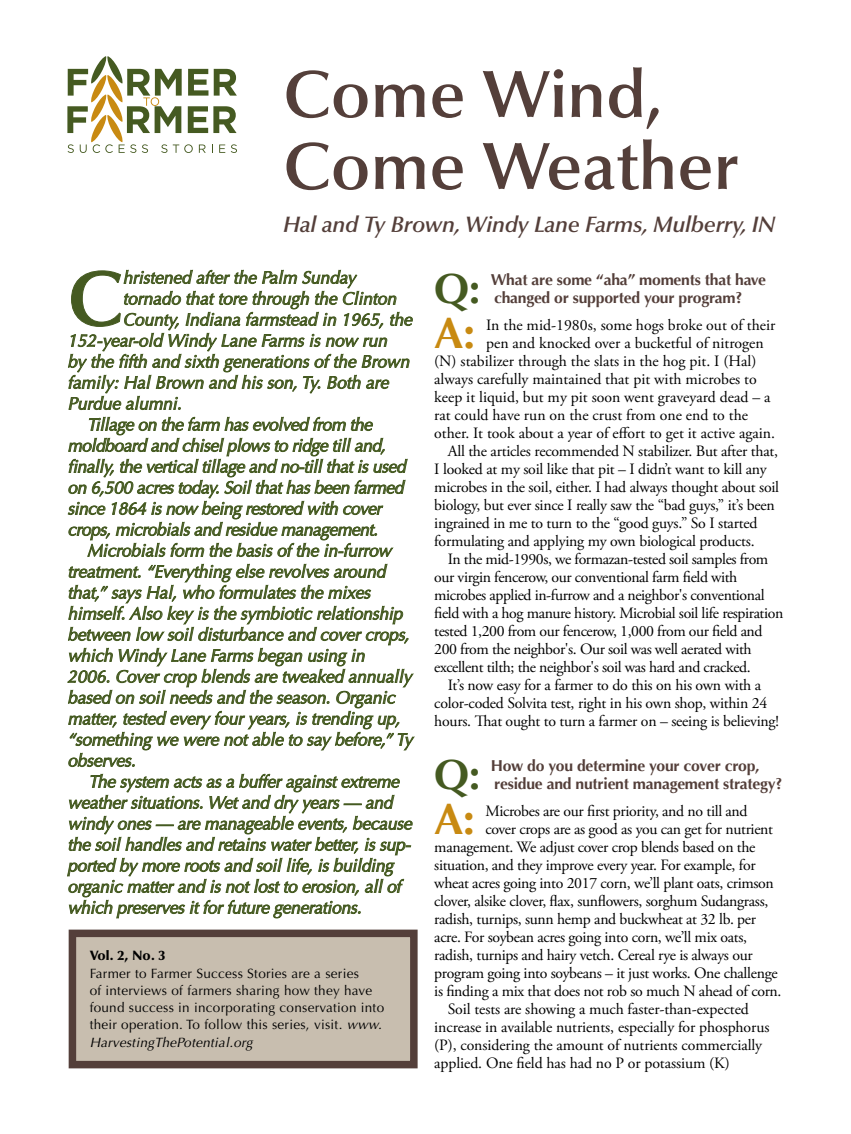
<style>
.page{position:relative;width:851px;height:1134px;background:#fff}
.page>*{position:absolute;margin:0;border:0;box-sizing:border-box;transform-origin:0 0}
.t1{font:600 78.45px "Optima";color:#455a21}
.t2{font:600 67.5px/72px "Optima";color:#543f3a}
.t3{font:700 44.1px "Optima";color:#c88a12}
.t4{font:700 42px "Optima";color:#455a21}
.t5{font:italic 600 22.5px "Optima";letter-spacing:-.01em;color:#543f3a}
.t6{font:italic 17.25px "Optima";letter-spacing:-.005em;color:#455a21}
.t7{font:15.75px "Adobe Garamond Pro";letter-spacing:-.015em;color:#000}
.t8{font:700 15.75px/18px "Optima";letter-spacing:-.015em;color:#543f3a}
.t9{font:13.5px/17.2px "Optima";letter-spacing:.02em;color:#000}
.t10{font:900 13.5px "Optima";color:#000}
.s1{font-style:italic}
</style>
<div class="page">
<svg style="left:67px;top:56px;width:170px;height:97px"></svg>
<svg style="left:68px;top:270px;width:345px;height:140px"></svg>
<svg style="left:67px;top:417px;width:341px;height:140px"></svg>
<svg style="left:67px;top:564px;width:347px;height:203px"></svg>
<svg style="left:67px;top:774px;width:346px;height:145px"></svg>
<div style="left:72px;top:933px;width:342px;height:132px;background:#c8beaf"></div>
<div style="left:69px;top:930px;width:348px;height:138px;border:8px solid #543f3a"></div>
<h2 class="t2" style="left:283px;top:59px;width:457px">Come Wind,<br>Come Weather</h2>
<h3 class="t5" style="left:283px;top:211px;width:494px">Hal and Ty Brown, Windy Lane Farms, Mulberry, IN</h3>
<h1 class="t1" style="left:68px;top:253px;width:57px">C</h1>
<p class="t6" style="left:123px;top:267px;width:234px">hristened after the Palm Sunday</p>
<p class="t6" style="left:123px;top:288px;width:275px">tornado that tore through the Clinton</p>
<p class="t6" style="left:123px;top:309px;width:290px">County, Indiana farmstead in 1965, the</p>
<p class="t6" style="left:68px;top:330px;width:321px">152-year-old Windy Lane Farms is now run</p>
<p class="t6" style="left:68px;top:351px;width:343px">by the fifth and sixth generations of the Brown</p>
<p class="t6" style="left:68px;top:372px;width:322px">family: Hal Brown and his son, Ty. Both are</p>
<p class="t6" style="left:68px;top:393px;width:116px">Purdue alumni.</p>
<p class="t6" style="left:87px;top:414px;width:286px">Tillage on the farm has evolved from the</p>
<p class="t6" style="left:68px;top:435px;width:319px">moldboard and chisel plows to ridge till and,</p>
<p class="t6" style="left:68px;top:456px;width:339px">finally, the vertical tillage and no-till that is used</p>
<p class="t6" style="left:68px;top:477px;width:337px">on 6,500 acres today. Soil that has been farmed</p>
<p class="t6" style="left:68px;top:498px;width:315px">since 1864 is now being restored with cover</p>
<p class="t6" style="left:68px;top:519px;width:312px">crops, microbials and residue management.</p>
<p class="t6" style="left:87px;top:540px;width:305px">Microbials form the basis of the in-furrow</p>
<p class="t6" style="left:68px;top:561px;width:319px">treatment. “Everything else revolves around</p>
<p class="t6" style="left:68px;top:582px;width:304px">that,” says Hal, who formulates the mixes</p>
<p class="t6" style="left:68px;top:603px;width:336px">himself. Also key is the symbiotic relationship</p>
<p class="t6" style="left:68px;top:624px;width:343px">between low soil disturbance and cover crops,</p>
<p class="t6" style="left:68px;top:645px;width:298px">which Windy Lane Farms began using in</p>
<p class="t6" style="left:68px;top:666px;width:345px">2006. Cover crop blends are tweaked annually</p>
<p class="t6" style="left:68px;top:687px;width:329px">based on soil needs and the season. Organic</p>
<p class="t6" style="left:68px;top:708px;width:334px">matter, tested every four years, is trending up,</p>
<p class="t6" style="left:68px;top:729px;width:346px">“something we were not able to say before,” Ty</p>
<p class="t6" style="left:68px;top:750px;width:70px">observes.</p>
<p class="t6" style="left:88px;top:771px;width:312px">The system acts as a buffer against extreme</p>
<p class="t6" style="left:68px;top:792px;width:326px">weather situations. Wet and dry years — and</p>
<p class="t6" style="left:68px;top:813px;width:345px">windy ones — are manageable events, because</p>
<p class="t6" style="left:68px;top:834px;width:344px">the soil handles and retains water better, is sup-</p>
<p class="t6" style="left:68px;top:855px;width:327px">ported by more roots and soil life, is building</p>
<p class="t6" style="left:68px;top:876px;width:335px">organic matter and is not lost to erosion, all of</p>
<p class="t6" style="left:68px;top:897px;width:295px">which preserves it for future generations.</p>
<p class="t10" style="left:90px;top:948px;width:77px">Vol. 2, No. 3</p>
<p class="t9" style="left:90px;top:965px;width:296px">Farmer to Farmer Success Stories are a series<br>of interviews of farmers sharing how they have found success in incorporating conservation into their operation. To follow this series, visit. <span class="s1">www.<br>HarvestingThePotential.org</span></p>
<h3 class="t4" style="left:434px;top:265px;width:48px">Q:</h3>
<p class="t8" style="left:491px;top:271px;width:277px">What are some “aha” moments that have changed or supported your program?</p>
<h3 class="t3" style="left:434px;top:308px;width:42px">A:</h3>
<p class="t7" style="left:486px;top:316px;width:291px">In the mid-1980s, some hogs broke out of their</p>
<p class="t7" style="left:486px;top:334px;width:279px">pen and knocked over a bucketful of nitrogen</p>
<p class="t7" style="left:434px;top:352px;width:323px">(N) stabilizer through the slats in the hog pit. I (Hal)</p>
<p class="t7" style="left:434px;top:370px;width:324px">always carefully maintained that pit with microbes to</p>
<p class="t7" style="left:434px;top:388px;width:338px">keep it liquid, but my pit soon went graveyard dead – a</p>
<p class="t7" style="left:434px;top:406px;width:315px">rat could have run on the crust from one end to the</p>
<p class="t7" style="left:434px;top:424px;width:342px">other. It took about a year of effort to get it active again.</p>
<p class="t7" style="left:448px;top:442px;width:332px">All the articles recommended N stabilizer. But after that,</p>
<p class="t7" style="left:434px;top:460px;width:334px">I looked at my soil like that pit – I didn’t want to kill any</p>
<p class="t7" style="left:434px;top:478px;width:346px">microbes in the soil, either. I had always thought about soil</p>
<p class="t7" style="left:434px;top:496px;width:342px">biology, but ever since I really saw the “bad guys,” it’s been</p>
<p class="t7" style="left:434px;top:514px;width:325px">ingrained in me to turn to the “good guys.” So I started</p>
<p class="t7" style="left:434px;top:532px;width:322px">formulating and applying my own biological products.</p>
<p class="t7" style="left:448px;top:550px;width:322px">In the mid-1990s, we formazan-tested soil samples from</p>
<p class="t7" style="left:434px;top:568px;width:304px">our virgin fencerow, our conventional farm field with</p>
<p class="t7" style="left:434px;top:586px;width:332px">microbes applied in-furrow and a neighbor's conventional</p>
<p class="t7" style="left:434px;top:604px;width:350px">field with a hog manure history. Microbial soil life respiration</p>
<p class="t7" style="left:434px;top:622px;width:330px">tested 1,200 from our fencerow, 1,000 from our field and</p>
<p class="t7" style="left:434px;top:640px;width:319px">200 from the neighbor's. Our soil was well aerated with</p>
<p class="t7" style="left:434px;top:658px;width:318px">excellent tilth; the neighbor's soil was hard and cracked.</p>
<p class="t7" style="left:448px;top:676px;width:315px">It’s now easy for a farmer to do this on his own with a</p>
<p class="t7" style="left:434px;top:694px;width:334px">color-coded Solvita test, right in his own shop, within 24</p>
<p class="t7" style="left:434px;top:712px;width:346px">hours. That ought to turn a farmer on – seeing is believing!</p>
<h3 class="t4" style="left:434px;top:751px;width:48px">Q:</h3>
<p class="t8" style="left:491px;top:757px;width:293px">How do you determine your cover crop, residue and nutrient management strategy?</p>
<h3 class="t3" style="left:434px;top:794px;width:42px">A:</h3>
<p class="t7" style="left:485px;top:802px;width:263px">Microbes are our first priority, and no till and</p>
<p class="t7" style="left:485px;top:820px;width:289px">cover crops are as good as you can get for nutrient</p>
<p class="t7" style="left:434px;top:838px;width:323px">management. We adjust cover crop blends based on the</p>
<p class="t7" style="left:434px;top:856px;width:323px">situation, and they improve every year. For example, for</p>
<p class="t7" style="left:434px;top:874px;width:341px">wheat acres going into 2017 corn, we’ll plant oats, crimson</p>
<p class="t7" style="left:434px;top:892px;width:335px">clover, alsike clover, flax, sunflowers, sorghum Sudangrass,</p>
<p class="t7" style="left:434px;top:910px;width:323px">radish, turnips, sunn hemp and buckwheat at 32 lb. per</p>
<p class="t7" style="left:434px;top:928px;width:314px">acre. For soybean acres going into corn, we’ll mix oats,</p>
<p class="t7" style="left:434px;top:946px;width:320px">radish, turnips and hairy vetch. Cereal rye is always our</p>
<p class="t7" style="left:434px;top:964px;width:345px">program going into soybeans – it just works. One challenge</p>
<p class="t7" style="left:434px;top:982px;width:349px">is finding a mix that does not rob so much N ahead of corn.</p>
<p class="t7" style="left:448px;top:1000px;width:302px">Soil tests are showing a much faster-than-expected</p>
<p class="t7" style="left:434px;top:1018px;width:337px">increase in available nutrients, especially for phosphorus</p>
<p class="t7" style="left:434px;top:1036px;width:329px">(P), considering the amount of nutrients commercially</p>
<p class="t7" style="left:434px;top:1054px;width:297px">applied. One field has had no P or potassium (K)</p>
</div>
